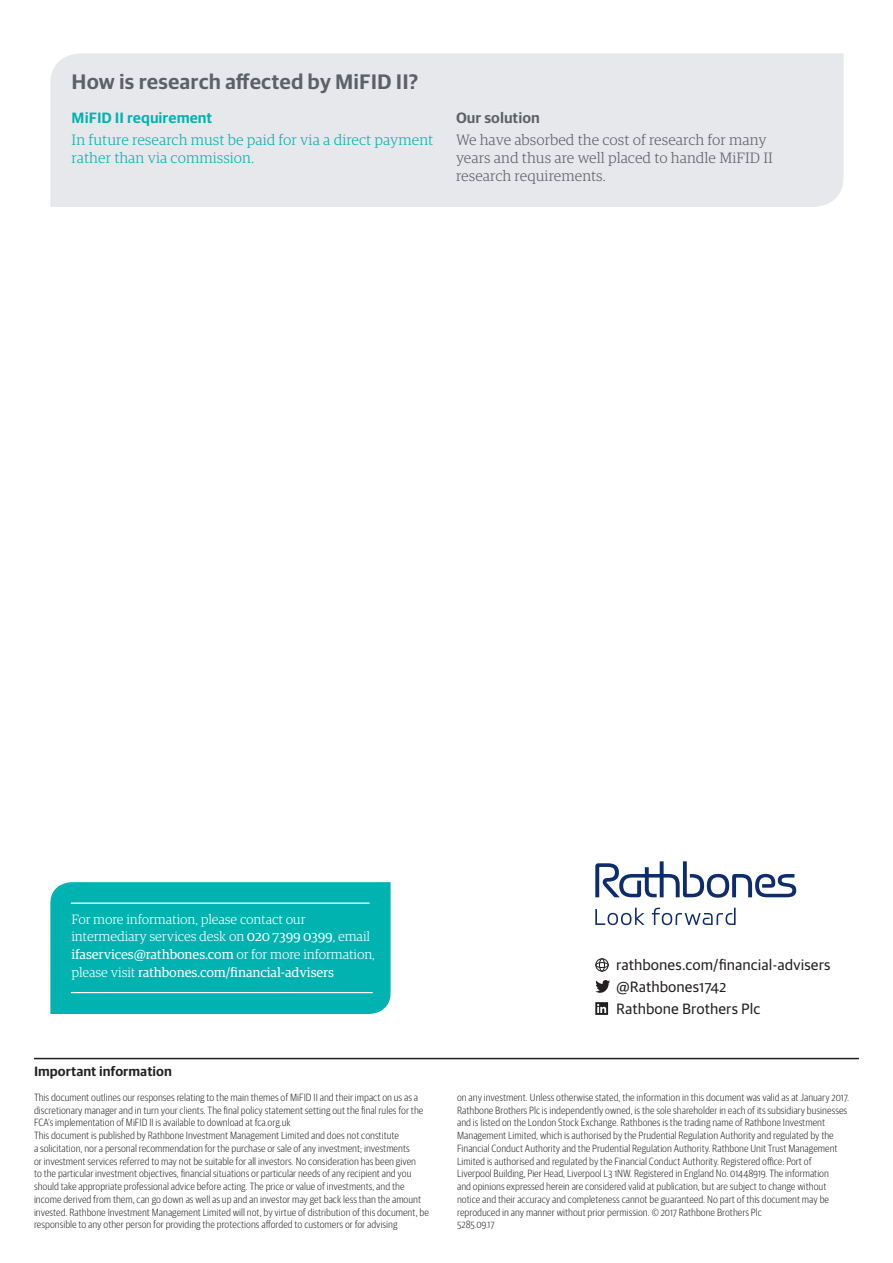
<style>
.page{position:relative;width:893px;height:1263px;background:#fff}
.page>*{position:absolute;margin:0;border:0;box-sizing:border-box;transform-origin:0 0}
.Body_text_headings_b{font:600 21px "Guardian RTB Sans";color:#5d6067}
.t1{font:300 15px/18px "Guardian RTB Egyp";color:#5d6067}
.t2{font:300 15px/18px "Guardian RTB Egyp";color:#00b3b0}
.t3{font:15px "Guardian RTB Sans";color:#231f20}
.t4{font:600 15px "Guardian RTB Sans";color:#00b3b0}
.t5{font:600 15px "Guardian RTB Sans";color:#5d6067}
.Body_text_9_11{font:300 13.5px/17.7px "Guardian RTB Egyp";letter-spacing:-.01em;color:#fff}
.Footnote_style{font:600 13.5px "Guardian RTB Sans";color:#231f20}
.Footnote_style-2{font:300 10.5px/12.8px "Guardian RTB Sans Cond";color:#231f20}
.s1{font-weight:400}
</style>
<div class="page">
<div style="left:50px;top:53px;width:794px;height:154px;background:#e7e8eb"></div>
<div style="left:595px;top:958px;width:14px;height:14px;border:1px solid #231f20;border-radius:50%"></div>
<div style="left:599px;top:958px;width:6px;height:14px;border:1px solid #231f20;border-radius:50%"></div>
<div style="left:595px;top:962px;width:14px;height:6px;border:1px solid #231f20;border-radius:50%"></div>
<svg style="left:595px;top:980px;width:15px;height:13px"></svg>
<svg style="left:595px;top:1002px;width:13px;height:13px"></svg>
<svg style="left:595px;top:861px;width:201px;height:64px"></svg>
<hr style="left:34px;top:1058px;width:825px;height:1px;background:#231f20">
<div style="left:50px;top:882px;width:341px;height:132px;background:#00b3b0"></div>
<hr style="left:71px;top:902px;width:299px;height:2px;background:#fff">
<hr style="left:71px;top:992px;width:302px;height:1px;background:#fff">
<p class="Body_text_headings_b" style="left:72px;top:67px;width:348px">How is research affected by MiFID II?</p>
<p class="t4" style="left:72px;top:106px;width:142px">MiFID II requirement</p>
<p class="t2" style="left:72px;top:130px;width:363px">In future research must be paid for via a direct payment rather than via commission.</p>
<p class="t5" style="left:456px;top:106px;width:85px">Our solution</p>
<p class="t1" style="left:456px;top:130px;width:318px">We have absorbed the cost of research for many years and thus are well placed to handle MiFID II research requirements.</p>
<p class="Body_text_9_11" style="left:71px;top:909px;width:305px">For more information, please contact our intermediary services desk on <span class="s1">020 7399 0399</span>, email <span class="s1">ifaservices@rathbones.com</span> or for more information, please visit <span class="s1">rathbones.com/financial-advisers</span></p>
<p class="Footnote_style" style="left:34px;top:1062px;width:139px">Important information</p>
<p class="Footnote_style-2" style="left:34px;top:1090px;width:391px">This document outlines our responses relating to the main themes of MiFID II and their impact on us as a discretionary manager and in turn your clients. The final policy statement setting out the final rules for the<br>FCA’s implementation of MiFID II is available to download at fca.org.uk</p>
<p class="Footnote_style-2" style="left:34px;top:1128px;width:396px">This document is published by Rathbone Investment Management Limited and does not constitute<br>a solicitation, nor a personal recommendation for the purchase or sale of any investment; investments<br>or investment services referred to may not be suitable for all investors. No consideration has been given<br>to the particular investment objectives, financial situations or particular needs of any recipient and you should take appropriate professional advice before acting. The price or value of investments, and the income derived from them, can go down as well as up and an investor may get back less than the amount invested. Rathbone Investment Management Limited will not, by virtue of distribution of this document, be responsible to any other person for providing the protections afforded to customers or for advising</p>
<p class="t3" style="left:616px;top:954px;width:216px">rathbones.com/financial-advisers</p>
<p class="t3" style="left:616px;top:976px;width:112px">@Rathbones1742</p>
<p class="t3" style="left:616px;top:998px;width:146px">Rathbone Brothers Plc</p>
<p class="Footnote_style-2" style="left:457px;top:1090px;width:393px">on any investment. Unless otherwise stated, the information in this document was valid as at January 2017.<br>Rathbone Brothers Plc is independently owned, is the sole shareholder in each of its subsidiary businesses and is listed on the London Stock Exchange. Rathbones is the trading name of Rathbone Investment Management Limited, which is authorised by the Prudential Regulation Authority and regulated by the Financial Conduct Authority and the Prudential Regulation Authority. Rathbone Unit Trust Management Limited is authorised and regulated by the Financial Conduct Authority. Registered office: Port of<br>Liverpool Building, Pier Head, Liverpool L3 1NW. Registered in England No. 01448919. The information<br>and opinions expressed herein are considered valid at publication, but are subject to change without notice and their accuracy and completeness cannot be guaranteed. No part of this document may be reproduced in any manner without prior permission. © 2017 Rathbone Brothers Plc</p>
<p class="Footnote_style-2" style="left:457px;top:1218px;width:39px">5285.09.17</p>
</div>
